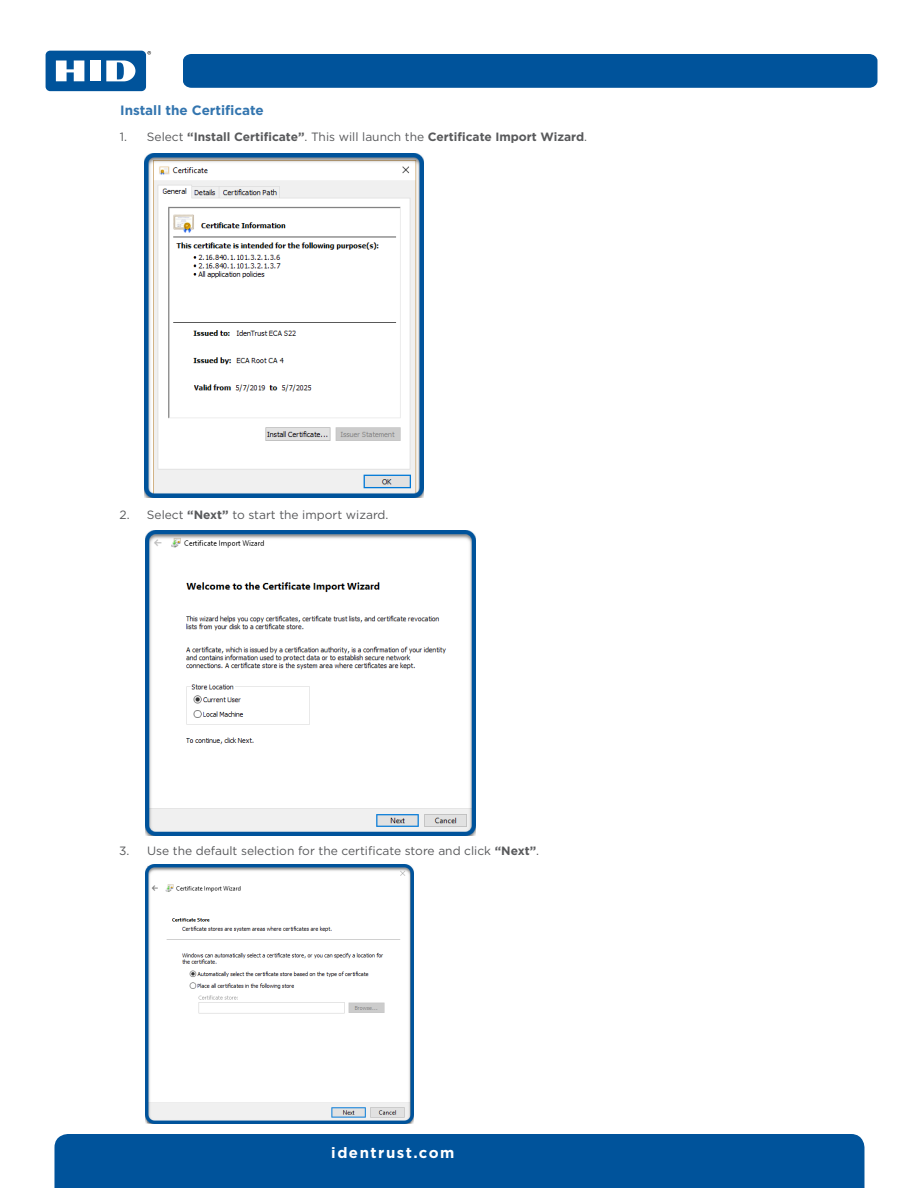
<style>
.page{position:relative;width:918px;height:1188px;background:#fff}
.page>*{position:absolute;margin:0;border:0;box-sizing:border-box;transform-origin:0 0}
.t1{font:700 15px "Gotham";letter-spacing:.1em;color:#fff}
.Body{font:700 13.5px "Gotham";color:#3375af}
.t2{font:12px "Gotham";color:#58595b}
.t3{font:700 12px "Gotham";color:#58595b}
.s1{font-weight:400}
.s2{font-weight:700}
</style>
<div class="page">
<div style="left:183px;top:54px;width:695px;height:34px;background:#00539b"></div>
<svg style="left:147px;top:51px;width:4px;height:4px"></svg>
<div style="left:46px;top:51px;width:100px;height:40px;background:#00539b;border-radius:5px"></div>
<div style="left:90px;top:61px;width:11px;height:20px;background:#fff"></div>
<svg style="left:56px;top:61px;width:28px;height:20px"></svg>
<svg style="left:106px;top:61px;width:29px;height:20px"></svg>
<div style="left:54px;top:1134px;width:810px;height:54px;background:#00539b"></div>
<img style="left:145px;top:154px;width:278px;height:344px">
<img style="left:145px;top:530px;width:330px;height:305px">
<img style="left:145px;top:865px;width:268px;height:259px">
<p class="Body" style="left:120px;top:101px;width:145px">Install the Certificate</p>
<p class="t3" style="left:120px;top:129px;width:469px"><span class="s1">1. Select</span> “Install Certificate”<span class="s1">. This will launch the</span> Certificate Import Wizard<span class="s1">.</span></p>
<p class="t2" style="left:120px;top:507px;width:271px">2. Select <span class="s2">“Next”</span> to start the import wizard.</p>
<p class="t2" style="left:119px;top:843px;width:421px">3. Use the default selection for the certificate store and click <span class="s2">“Next”</span>.</p>
<p class="t1" style="left:331px;top:1142px;width:125px">identrust.com</p>
</div>
